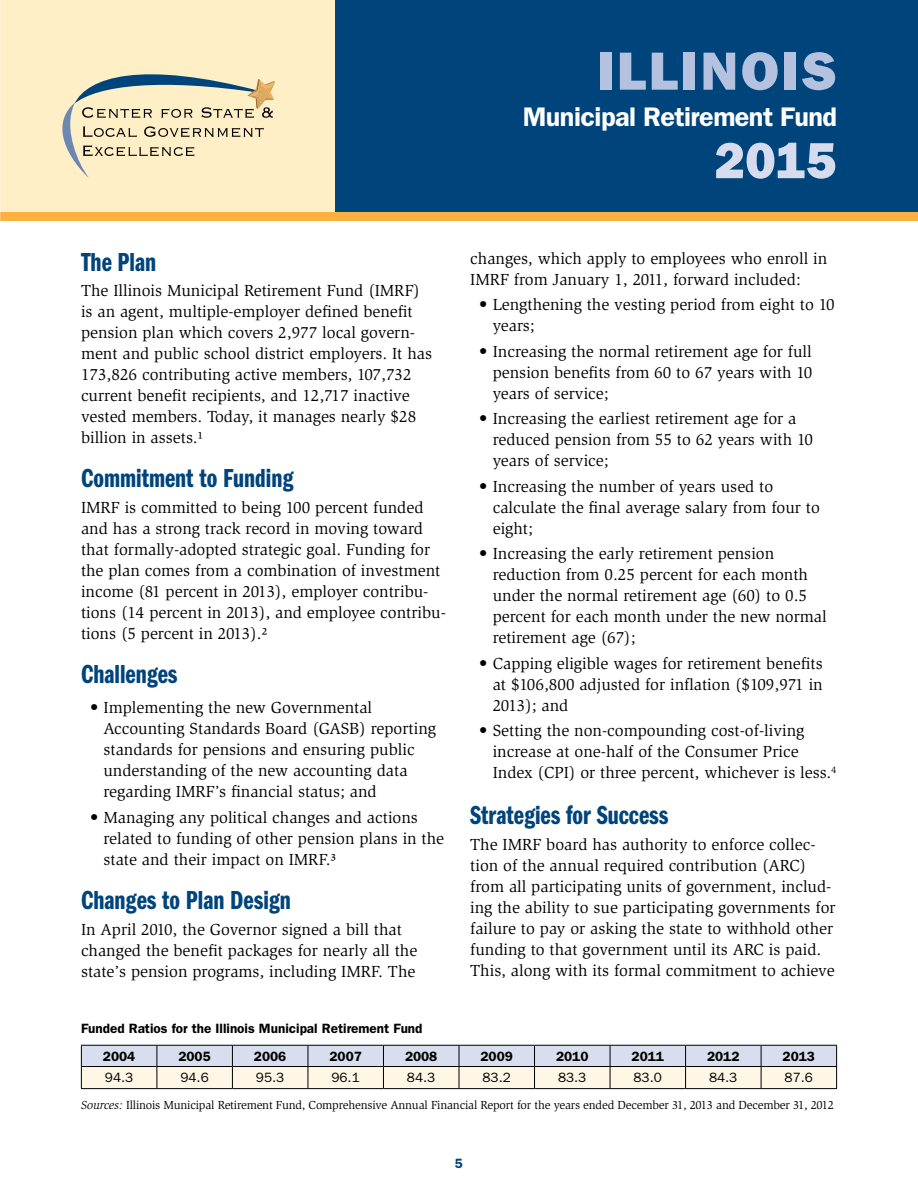
<style>
.page{position:relative;width:918px;height:1188px;background:#fff}
.page>*{position:absolute;margin:0;border:0;box-sizing:border-box;transform-origin:0 0}
.t1{font:54px "ITC Franklin Gothic Std Hvy";letter-spacing:.05em;color:#b4c2e0}
.t2{font:51px "ITC Franklin Gothic Std Hvy";color:#d6dced}
.t3{font:27px "ITC Franklin Gothic Std Dm Cp";color:#00447c}
.t4{font:600 27px "ITC Franklin Gothic Std";letter-spacing:-.02em;color:#fff}
.t5{font:16.5px/21px "Slimbach Std";color:#000}
.t6{font:600 13.5px/27.6px "ITC Franklin Gothic Std";color:#000}
.t7{font:13.5px "ITC Franklin Gothic Std";color:#000}
.t8{font:600 13.5px "ITC Franklin Gothic Std";color:#00447c}
.t9{font:12px "Slimbach Std";letter-spacing:-.015em;color:#000}
.s1{font-style:italic}
</style>
<div class="page">
<div style="left:335px;top:0;width:583px;height:220px;background:#00447c"></div>
<div style="left:0;top:0;width:335px;height:212px;background:#ffefc6"></div>
<div style="left:0;top:212px;width:918px;height:8px;background:#fbb040"></div>
<svg style="left:62px;top:74px;width:213px;height:104px"></svg>
<svg style="left:81px;top:1045px;width:756px;height:43px"></svg>
<hr style="left:81px;top:1088px;width:76px;height:1px;background:#000">
<hr style="left:157px;top:1088px;width:75px;height:1px;background:#000">
<hr style="left:232px;top:1088px;width:76px;height:1px;background:#000">
<hr style="left:308px;top:1088px;width:75px;height:1px;background:#000">
<hr style="left:383px;top:1088px;width:76px;height:1px;background:#000">
<hr style="left:459px;top:1088px;width:76px;height:1px;background:#000">
<hr style="left:535px;top:1088px;width:75px;height:1px;background:#000">
<hr style="left:610px;top:1088px;width:76px;height:1px;background:#000">
<hr style="left:686px;top:1088px;width:75px;height:1px;background:#000">
<hr style="left:761px;top:1088px;width:76px;height:1px;background:#000">
<hr style="left:81px;top:1045px;width:76px;height:1px;background:#000">
<hr style="left:157px;top:1045px;width:75px;height:1px;background:#000">
<hr style="left:232px;top:1045px;width:76px;height:1px;background:#000">
<hr style="left:308px;top:1045px;width:75px;height:1px;background:#000">
<hr style="left:383px;top:1045px;width:76px;height:1px;background:#000">
<hr style="left:459px;top:1045px;width:76px;height:1px;background:#000">
<hr style="left:535px;top:1045px;width:75px;height:1px;background:#000">
<hr style="left:610px;top:1045px;width:76px;height:1px;background:#000">
<hr style="left:686px;top:1045px;width:75px;height:1px;background:#000">
<hr style="left:81px;top:1066px;width:76px;height:1px;background:#000">
<hr style="left:157px;top:1066px;width:75px;height:1px;background:#000">
<hr style="left:232px;top:1066px;width:76px;height:1px;background:#000">
<hr style="left:308px;top:1066px;width:75px;height:1px;background:#000">
<hr style="left:383px;top:1066px;width:76px;height:1px;background:#000">
<hr style="left:459px;top:1066px;width:76px;height:1px;background:#000">
<hr style="left:535px;top:1066px;width:75px;height:1px;background:#000">
<hr style="left:610px;top:1066px;width:76px;height:1px;background:#000">
<hr style="left:686px;top:1066px;width:75px;height:1px;background:#000">
<h1 class="t1" style="left:597px;top:39px;width:242px">ILLINOIS</h1>
<h3 class="t4" style="left:523px;top:100px;width:316px">Municipal Retirement Fund</h3>
<h2 class="t2" style="left:715px;top:131px;width:124px">2015</h2>
<h3 class="t3" style="left:81px;top:247px;width:77px">The Plan</h3>
<p class="t5" style="left:81px;top:280px;width:353px">The Illinois Municipal Retirement Fund (IMRF) is an agent, multiple-employer defined benefit pension plan which covers 2,977 local govern&shy;ment and public school district employers. It has 173,826 contributing active members, 107,732 current benefit recipients, and 12,717 inactive vested members. Today, it manages nearly $28 billion in assets.¹</p>
<h3 class="t3" style="left:81px;top:464px;width:214px">Commitment to Funding</h3>
<p class="t5" style="left:81px;top:497px;width:366px">IMRF is committed to being 100 percent funded and has a strong track record in moving toward that formally-adopted strategic goal. Funding for the plan comes from a combination of investment income (81 percent in 2013), employer contribu&shy;tions (14 percent in 2013), and employee contribu&shy;tions (5 percent in 2013).²</p>
<h3 class="t3" style="left:81px;top:660px;width:98px">Challenges</h3>
<p class="t5" style="left:103px;top:697px;width:334px;text-indent:-13px">• Implementing the new Governmental Accounting Standards Board (GASB) reporting standards for pensions and ensuring public understanding of the new accounting data regarding IMRF’s financial status; and</p>
<p class="t5" style="left:103px;top:807px;width:342px;text-indent:-13px">• Managing any political changes and actions related to funding of other pension plans in the state and their impact on IMRF.³</p>
<h3 class="t3" style="left:81px;top:885px;width:211px">Changes to Plan Design</h3>
<p class="t5" style="left:81px;top:919px;width:338px">In April 2010, the Governor signed a bill that changed the benefit packages for nearly all the state’s pension programs, including IMRF. The</p>
<p class="t5" style="left:470px;top:248px;width:358px">changes, which apply to employees who enroll in<br>IMRF from January 1, 2011, forward included:</p>
<p class="t5" style="left:493px;top:294px;width:344px;text-indent:-13px">• Lengthening the vesting period from eight to 10 years;</p>
<p class="t5" style="left:493px;top:341px;width:321px;text-align:justify;text-indent:-13px">• Increasing the normal retirement age for full pension benefits from 60 to 67 years with 10 years of service;</p>
<p class="t5" style="left:493px;top:408px;width:322px;text-indent:-13px">• Increasing the earliest retirement age for a reduced pension from 55 to 62 years with 10 years of service;</p>
<p class="t5" style="left:493px;top:476px;width:329px;text-indent:-13px">• Increasing the number of years used to calculate the final average salary from four to eight;</p>
<p class="t5" style="left:493px;top:543px;width:335px;text-indent:-13px">• Increasing the early retirement pension reduction from 0.25 percent for each month under the normal retirement age (60) to 0.5 percent for each month under the new normal retirement age (67);</p>
<p class="t5" style="left:493px;top:653px;width:332px;text-align:justify;text-indent:-13px">• Capping eligible wages for retirement benefits at $106,800 adjusted for inflation ($109,971 in 2013); and</p>
<p class="t5" style="left:493px;top:720px;width:345px;text-indent:-13px">• Setting the non-compounding cost-of-living increase at one-half of the Consumer Price<br>Index (CPI) or three percent, whichever is less.<sup>4</sup></p>
<h3 class="t3" style="left:470px;top:800px;width:200px">Strategies for Success</h3>
<p class="t5" style="left:470px;top:834px;width:367px">The IMRF board has authority to enforce collec&shy;tion of the annual required contribution (ARC) from all participating units of government, includ&shy;ing the ability to sue participating governments for failure to pay or asking the state to withhold other funding to that government until its ARC is paid.<br>This, along with its formal commitment to achieve</p>
<p class="t6" style="left:103px;top:1014px;width:321px;text-indent:-22px">Funded Ratios for the Illinois Municipal Retirement Fund<br>2004</p>
<p class="t6" style="left:178px;top:1042px;width:34px">2005</p>
<p class="t6" style="left:254px;top:1042px;width:34px">2006</p>
<p class="t6" style="left:329px;top:1042px;width:34px">2007</p>
<p class="t6" style="left:405px;top:1042px;width:34px">2008</p>
<p class="t6" style="left:481px;top:1042px;width:34px">2009</p>
<p class="t6" style="left:556px;top:1042px;width:34px">2010</p>
<p class="t6" style="left:632px;top:1042px;width:34px">2011</p>
<p class="t6" style="left:707px;top:1042px;width:34px">2012</p>
<p class="t6" style="left:783px;top:1042px;width:34px">2013</p>
<p class="t7" style="left:105px;top:1069px;width:30px">94.3</p>
<p class="t7" style="left:180px;top:1069px;width:30px">94.6</p>
<p class="t7" style="left:256px;top:1069px;width:30px">95.3</p>
<p class="t7" style="left:331px;top:1069px;width:30px">96.1</p>
<p class="t7" style="left:407px;top:1069px;width:30px">84.3</p>
<p class="t7" style="left:483px;top:1069px;width:30px">83.2</p>
<p class="t7" style="left:558px;top:1069px;width:30px">83.3</p>
<p class="t7" style="left:634px;top:1069px;width:30px">83.0</p>
<p class="t7" style="left:709px;top:1069px;width:30px">84.3</p>
<p class="t7" style="left:785px;top:1069px;width:30px">87.6</p>
<p class="t9" style="left:81px;top:1099px;width:755px"><span class="s1">Sources:</span> Illinois Municipal Retirement Fund, Comprehensive Annual Financial Report for the years ended December 31, 2013 and December 31, 2012</p>
<p class="t8" style="left:455px;top:1155px;width:10px">5</p>
</div>
